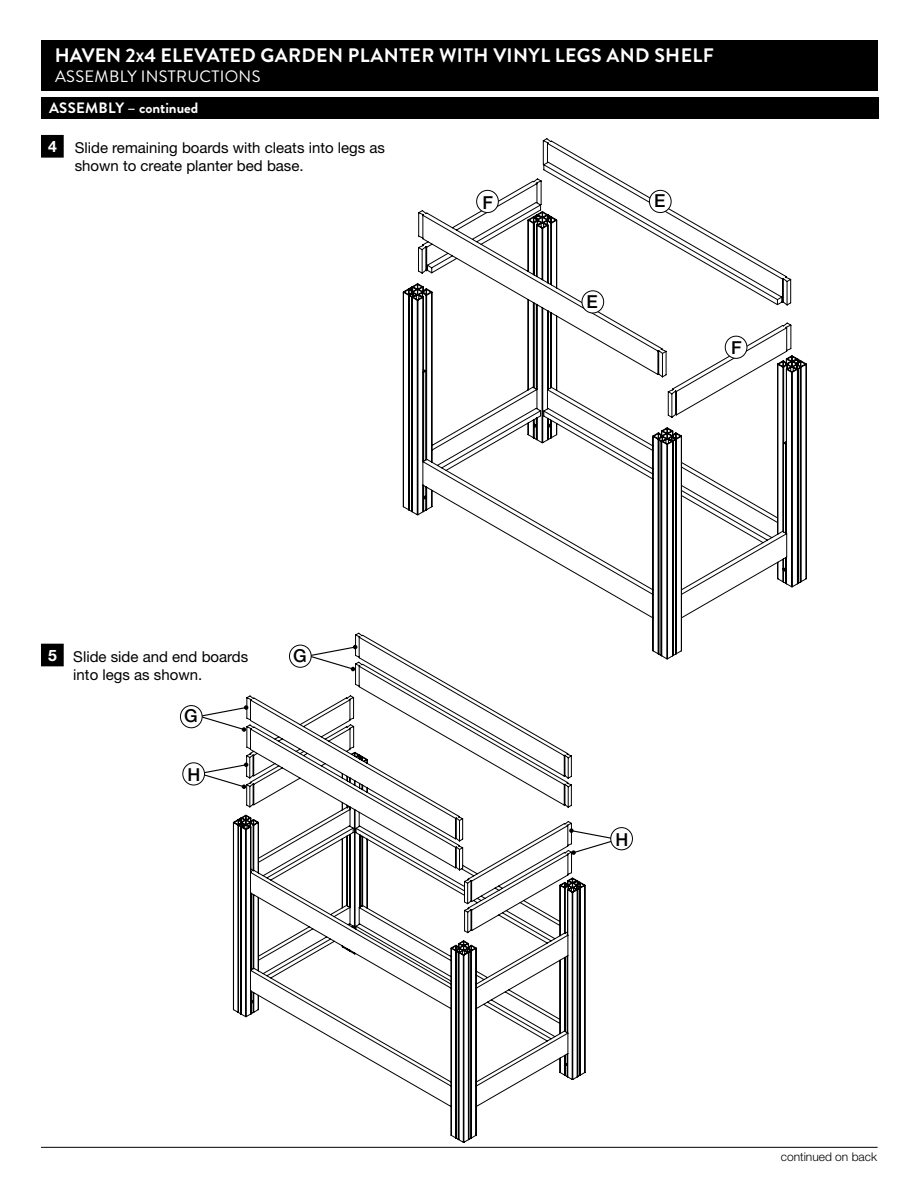
<style>
.page{position:relative;width:918px;height:1188px;background:#fff}
.page>*{position:absolute;margin:0;border:0;box-sizing:border-box;transform-origin:0 0}
.t1{font:700 19.5px "Brandon Grotesque";letter-spacing:.02em;color:#fff}
.t2{font:500 17.85px "Helvetica Neue LT Std";color:#000}
.t3{font:16.5px "Brandon Grotesque";letter-spacing:.02em;color:#fff}
.t4{font:700 15.75px "Helvetica Neue LT Std";color:#fff}
.t5{font:15px/18px "Helvetica Neue LT Std";color:#000}
.t6{font:700 15px "Brandon Grotesque";color:#fff}
.t7{font:300 12px "Helvetica Neue LT Std";color:#000}
.s1{font-style:inherit}
.s2{font-size:13.65px}
</style>
<div class="page">
<hr style="left:41px;top:1147px;width:837px;height:1px;background:#000">
<div style="left:41px;top:40px;width:837px;height:51px;background:#000"></div>
<div style="left:41px;top:97px;width:837px;height:21px;background:#000"></div>
<div style="left:42px;top:135px;width:21px;height:22px;background:#000"></div>
<div style="left:41px;top:135px;width:23px;height:23px;border:1px solid #000"></div>
<div style="left:42px;top:644px;width:21px;height:22px;background:#000"></div>
<div style="left:41px;top:644px;width:23px;height:22px;border:1px solid #000"></div>
<svg style="left:402px;top:138px;width:405px;height:522px"></svg>
<svg style="left:233px;top:632px;width:353px;height:511px"></svg>
<svg style="left:199px;top:763px;width:49px;height:26px"></svg>
<svg style="left:569px;top:828px;width:49px;height:27px"></svg>
<div style="left:649px;top:190px;width:22px;height:23px;background:#fff;border-radius:50%"></div>
<div style="left:649px;top:190px;width:22px;height:23px;border:1px solid #000;border-radius:50%"></div>
<div style="left:183px;top:763px;width:22px;height:22px;background:#fff;border-radius:50%"></div>
<div style="left:183px;top:763px;width:22px;height:22px;border:1px solid #000;border-radius:50%"></div>
<div style="left:611px;top:828px;width:21px;height:22px;background:#fff;border-radius:50%"></div>
<div style="left:610px;top:827px;width:23px;height:23px;border:1px solid #000;border-radius:50%"></div>
<div style="left:477px;top:190px;width:21px;height:23px;background:#fff;border-radius:50%"></div>
<div style="left:476px;top:190px;width:23px;height:23px;border:1px solid #000;border-radius:50%"></div>
<div style="left:725px;top:336px;width:22px;height:22px;background:#fff;border-radius:50%"></div>
<div style="left:725px;top:336px;width:22px;height:23px;border:1px solid #000;border-radius:50%"></div>
<div style="left:582px;top:291px;width:22px;height:22px;background:#fff;border-radius:50%"></div>
<div style="left:582px;top:291px;width:22px;height:22px;border:1px solid #000;border-radius:50%"></div>
<svg style="left:199px;top:705px;width:49px;height:27px"></svg>
<div style="left:180px;top:706px;width:22px;height:22px;background:#fff;border-radius:50%"></div>
<div style="left:180px;top:705px;width:22px;height:23px;border:1px solid #000;border-radius:50%"></div>
<svg style="left:308px;top:645px;width:49px;height:26px"></svg>
<div style="left:289px;top:645px;width:22px;height:22px;background:#fff;border-radius:50%"></div>
<div style="left:289px;top:645px;width:22px;height:23px;border:1px solid #000;border-radius:50%"></div>
<h1 class="t1" style="left:55px;top:41px;width:660px"><span class="s1">HAVEN 2</span><span class="s2">x</span><span class="s1">4</span> ELEVATED GARDEN PLANTER WITH VINYL LEGS AND SHELF</h1>
<p class="t3" style="left:55px;top:65px;width:207px">ASSEMBLY INSTRUCTIONS</p>
<p class="t6" style="left:49px;top:97px;width:151px">ASSEMBLY – continued</p>
<p class="t4" style="left:48px;top:136px;width:10px">4</p>
<p class="t5" style="left:75px;top:139px;width:312px">Slide remaining boards with cleats into legs as shown to create planter bed base.</p>
<p class="t2" style="left:482px;top:192px;width:12px">F</p>
<p class="t2" style="left:654px;top:190px;width:13px">E</p>
<p class="t2" style="left:587px;top:291px;width:13px">E</p>
<p class="t2" style="left:731px;top:337px;width:12px">F</p>
<p class="t4" style="left:48px;top:645px;width:10px">5</p>
<p class="t5" style="left:73px;top:648px;width:177px">Slide side and end boards into legs as shown.</p>
<p class="t2" style="left:184px;top:705px;width:15px">G</p>
<p class="t2" style="left:188px;top:764px;width:14px">H</p>
<p class="t2" style="left:293px;top:645px;width:15px">G</p>
<p class="t2" style="left:615px;top:829px;width:14px">H</p>
<p class="t7" style="left:781px;top:1149px;width:98px">continued on back</p>
</div>
